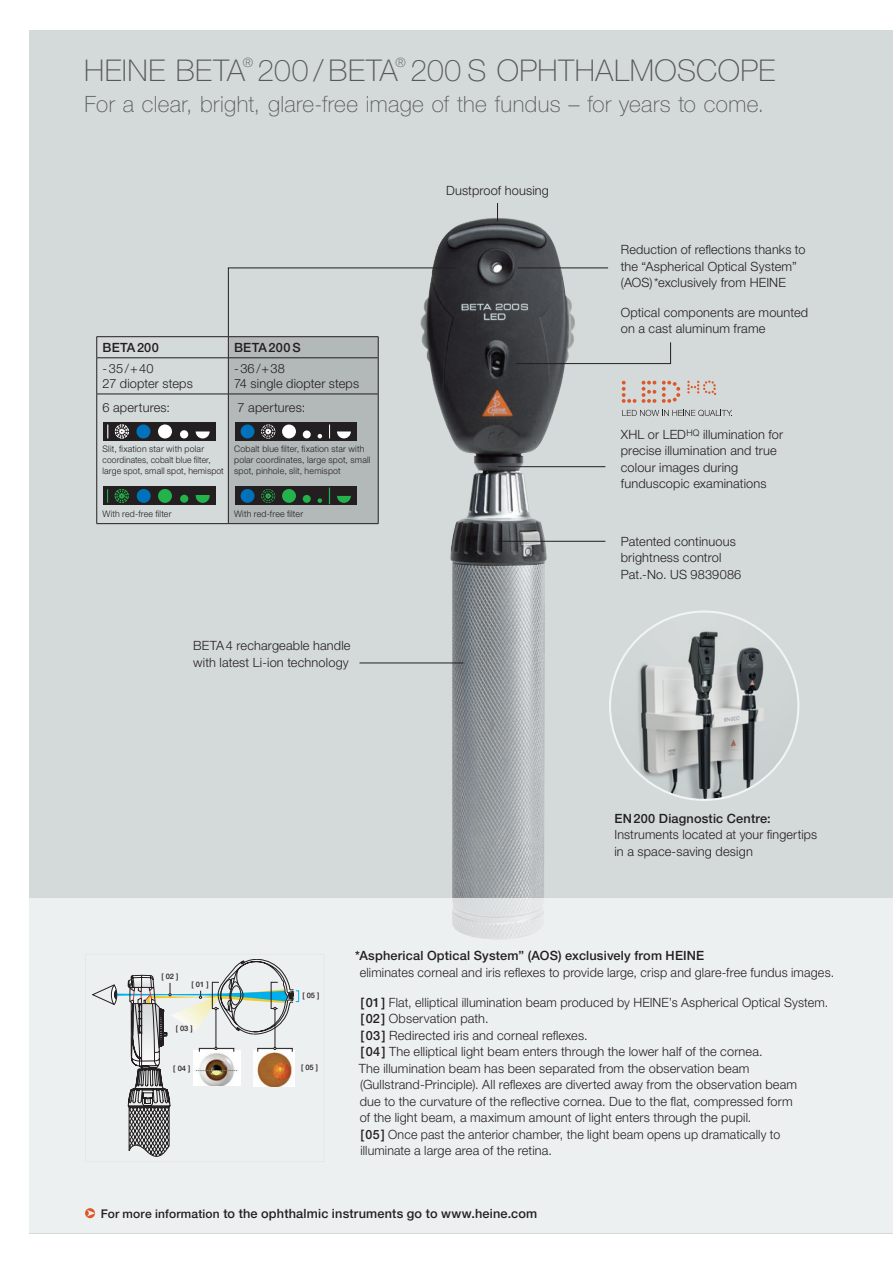
<style>
.page{position:relative;width:893px;height:1263px;background:#fff}
.page>*{position:absolute;margin:0;border:0;box-sizing:border-box;transform-origin:0 0}
.t1{font:100 30px "Helvetica Neue LT Std";letter-spacing:.02em;color:#57585a}
.t2{font:100 22.5px "Helvetica Neue LT Std";letter-spacing:.015em;color:#57585a}
.t3{font:100 12.9px "Helvetica Neue LT Std";color:#57585a}
.t4{font:300 12.75px/16.5px "Helvetica Neue LT Std";letter-spacing:.01em;color:#231f20}
.t5{font:500 12.75px "Helvetica Neue LT Std";letter-spacing:.015em;color:#231f20}
.t6{font:300 9px/10.8px "Helvetica Neue LT Std";letter-spacing:.02em;color:#231f20}
.t7{font:500 7.5px "Helvetica Neue LT Std";letter-spacing:-.01em;color:#231f20}
.t8{font:200 5.85px "Helvetica Neue LT Std";color:#231f20}
.s1{font-weight:500}
.s2{font-family:"Helvetica Neue LT Pro";font-size:12px}
</style>
<div class="page">
<div style="left:30px;top:30px;width:863px;height:1203px;background:#d4d9d9"></div>
<img style="left:420px;top:218px;width:156px;height:681px">
<div style="left:30px;top:899px;width:863px;height:334px;background:#edf0f0"></div>
<img style="left:610px;top:611px;width:188px;height:189px;border-radius:94px">
<svg style="left:622px;top:381px;width:14px;height:22px"></svg>
<svg style="left:642px;top:381px;width:14px;height:22px"></svg>
<svg style="left:662px;top:381px;width:18px;height:22px"></svg>
<svg style="left:687px;top:380px;width:29px;height:15px"></svg>
<svg style="left:92px;top:959px;width:207px;height:198px"></svg>
<hr style="left:97px;top:336px;width:131px;height:1px;background:#231f20">
<svg style="left:96px;top:337px;width:1px;height:21px"></svg>
<hr style="left:97px;top:358px;width:131px;height:1px;background:#231f20">
<hr style="left:96px;top:358px;width:1px;height:36px;background:#231f20">
<hr style="left:97px;top:394px;width:131px;height:1px;background:#231f20">
<hr style="left:96px;top:394px;width:1px;height:129px;background:#231f20">
<hr style="left:97px;top:523px;width:131px;height:1px;background:#231f20">
<div style="left:103px;top:422px;width:112px;height:19px;background:#231f20"></div>
<svg style="left:107px;top:424px;width:1px;height:14px"></svg>
<div style="left:136px;top:424px;width:14px;height:14px;background:#0072bc;border-radius:50%"></div>
<div style="left:158px;top:424px;width:14px;height:14px;background:#fff;border-radius:50%"></div>
<svg style="left:196px;top:431px;width:14px;height:7px"></svg>
<div style="left:180px;top:430px;width:8px;height:8px;background:#fff;border-radius:50%"></div>
<svg style="left:114px;top:424px;width:15px;height:15px"></svg>
<div style="left:103px;top:487px;width:112px;height:18px;background:#231f20"></div>
<svg style="left:107px;top:489px;width:1px;height:14px"></svg>
<div style="left:137px;top:489px;width:14px;height:14px;background:#0072bc;border-radius:50%"></div>
<div style="left:158px;top:489px;width:14px;height:14px;background:#23b24b;border-radius:50%"></div>
<div style="left:180px;top:495px;width:8px;height:8px;background:#23b24b;border-radius:50%"></div>
<svg style="left:114px;top:489px;width:15px;height:14px"></svg>
<svg style="left:196px;top:496px;width:14px;height:7px"></svg>
<svg style="left:85px;top:1208px;width:10px;height:10px"></svg>
<hr style="left:518px;top:268px;width:90px;height:1px;background:#231f20">
<hr style="left:497px;top:541px;width:108px;height:1px;background:#231f20">
<hr style="left:497px;top:466px;width:108px;height:1px;background:#231f20">
<hr style="left:359px;top:663px;width:104px;height:1px;background:#231f20">
<svg style="left:515px;top:342px;width:156px;height:22px"></svg>
<svg style="left:228px;top:267px;width:228px;height:257px"></svg>
<svg style="left:497px;top:203px;width:1px;height:19px"></svg>
<svg style="left:622px;top:410px;width:110px;height:6px"></svg>
<p class="t3" style="left:243px;top:55px;width:12px">®</p>
<p class="t3" style="left:395px;top:55px;width:12px">®</p>
<h2 class="t2" style="left:84px;top:92px;width:681px">For a clear, bright, glare-free image of the fundus – for years to come.</h2>
<h1 class="t1" style="left:84px;top:53px;width:693px">HEINE BETA 200 / BETA 200 S OPHTHALMOSCOPE</h1>
<p class="t5" style="left:103px;top:339px;width:58px">BETA200</p>
<p class="t5" style="left:234px;top:339px;width:68px">BETA200 S</p>
<p class="t4" style="left:103px;top:360px;width:92px;line-height:15.3px">-35/+40<br>27 diopter steps</p>
<p class="t4" style="left:234px;top:360px;width:127px;line-height:15.3px">-36/+38<br>74 single diopter steps</p>
<p class="t4" style="left:103px;top:399px;width:69px">6 apertures:</p>
<p class="t4" style="left:238px;top:399px;width:69px">7 apertures:</p>
<p class="t6" style="left:103px;top:443px;width:123px">Slit, fixation star with polar coordinates, cobalt blue filter, large spot, small spot, hemispot</p>
<p class="t6" style="left:103px;top:508px;width:70px">With red-free filter</p>
<p class="t6" style="left:234px;top:443px;width:138px">Cobalt blue filter, fixation star with polar coordinates, large spot, small spot, pinhole, slit, hemispot</p>
<p class="t6" style="left:234px;top:508px;width:70px">With red-free filter</p>
<p class="t4" style="left:193px;top:637px;width:159px">BETA4 rechargeable handle with latest Li-ion technology</p>
<p class="t4" style="left:446px;top:182px;width:104px">Dustproof housing</p>
<p class="t4" style="left:621px;top:241px;width:186px">Reduction of reflections thanks to the “Aspherical Optical System” (AOS)*exclusively from HEINE</p>
<p class="t4" style="left:621px;top:303px;width:189px">Optical components are mounted on a cast aluminum frame</p>
<p class="t4" style="left:621px;top:426px;width:164px">XHL or LED<sup>HQ</sup> illumination for precise illumination and true colour images during funduscopic examinations</p>
<p class="t4" style="left:621px;top:532px;width:122px">Patented continuous brightness control<br>Pat.-No. US 9839086</p>
<p class="t5" style="left:614px;top:811px;width:158px">EN200 Diagnostic Centre:</p>
<p class="t4" style="left:614px;top:826px;width:204px">Instruments located at your fingertips in a space-saving design</p>
<p class="t7" style="left:161px;top:972px;width:18px">[ 02 ]</p>
<p class="t7" style="left:192px;top:980px;width:18px">[ 01 ]</p>
<p class="t7" style="left:176px;top:1024px;width:18px">[ 03 ]</p>
<p class="t7" style="left:173px;top:1063px;width:18px">[ 04 ]</p>
<p class="t7" style="left:302px;top:990px;width:18px">[ 05 ]</p>
<p class="t7" style="left:301px;top:1063px;width:18px">[ 05 ]</p>
<p class="t5" style="left:355px;top:948px;width:351px">*Aspherical Optical System” (AOS) exclusively from HEINE</p>
<p class="t4" style="left:360px;top:963px;width:476px">eliminates corneal and iris reflexes to provide large, crisp and glare-free fundus images.</p>
<p class="t4" style="left:359px;top:993px;width:471px"><span class="s1">[01]</span> Flat, elliptical illumination beam produced by HEINE’s Aspherical Optical System. <span class="s1">[02]</span> Observation path.<br><span class="s1">[03]</span> Redirected iris and corneal reflexes.<br><span class="s1">[04]</span> The elliptical light beam enters through the lower half of the cornea.<br>The illumination beam has been separated from the observation beam (Gullstrand-Principle). All reflexes are diverted away from the observation beam<br>due to the curvature of the reflective cornea. Due to the flat, compressed form<br>of the light beam, a maximum amount of light enters through the pupil.<br><span class="s1">[05]</span> Once past the anterior chamber, the light beam opens up dramatically to illuminate a large area of the retina.</p>
<p class="t8" style="left:100px;top:1207px;width:12px">NEU</p>
<p class="t5" style="left:101px;top:1205px;width:438px"><span class="s2">For more information</span> to the ophthalmic instruments go to www.heine.com</p>
</div>
